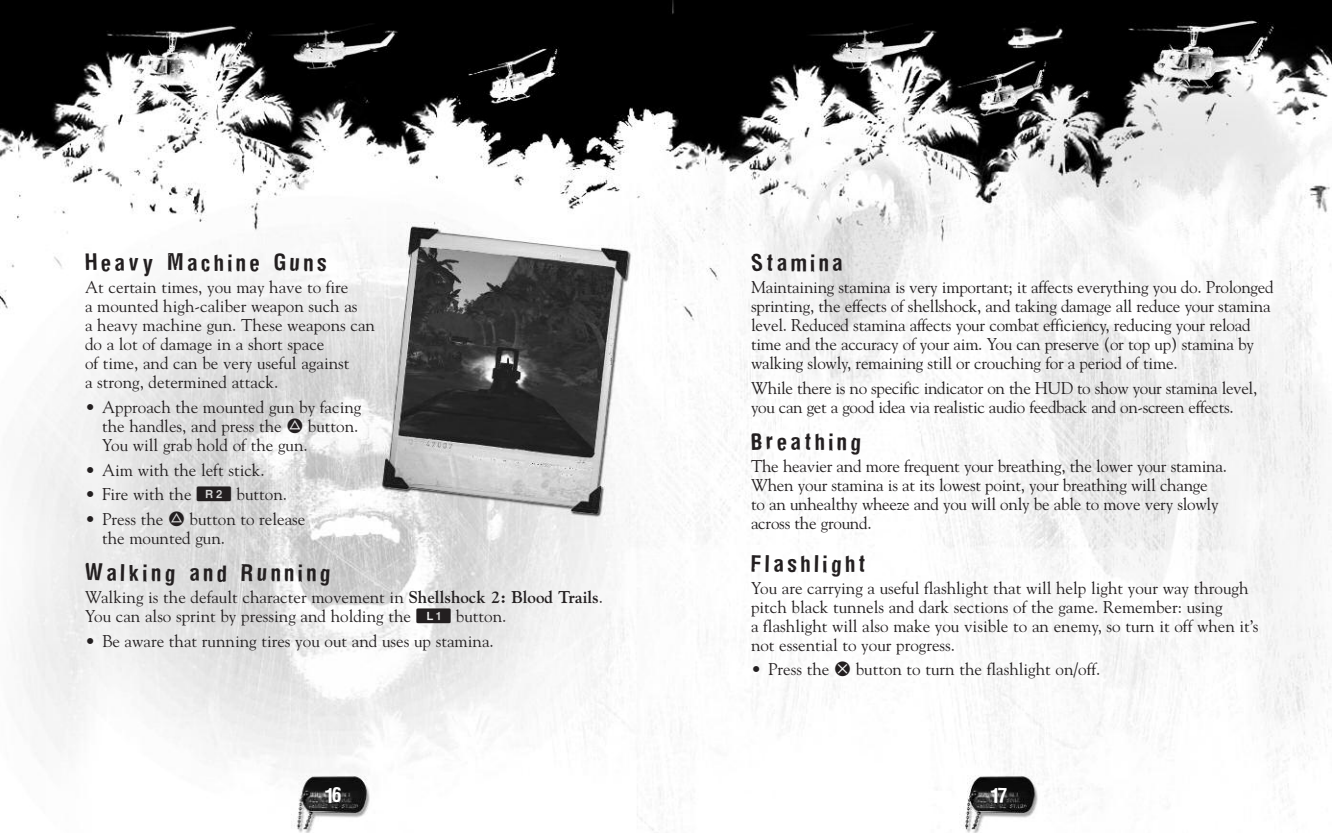
<style>
.page{position:relative;width:1332px;height:833px;background:#fff}
.page>*{position:absolute;margin:0;border:0;box-sizing:border-box;transform-origin:0 0}
.t1{font:22px "Dirtyhouse";letter-spacing:.185em;color:#231f20}
.t2{font:20px "Dirtyhouse";color:#fff}
.t3{font:17px/19px "Goudy";color:#231f20}
.t4{font:17px/19px "Goudy";letter-spacing:-.02em;color:#231f20}
.s1{font-family:"SCET25"}
.s2{font-weight:700}
</style>
<div class="page">
<img style="left:0;top:0;width:1332px;height:832px">
<p class="t1" style="left:85px;top:254px;width:243px">Heavy Machine Guns</p>
<p class="t3" style="left:85px;top:278px;width:292px">At certain times, you may have to fire<br>a mounted high-caliber weapon such as<br>a heavy machine gun. These weapons can do a lot of damage in a short space<br>of time, and can be very useful against<br>a strong, determined attack.</p>
<p class="t3" style="left:102px;top:397px;width:261px;text-indent:-17px">• Approach the mounted gun by facing the handles, and press the <span class="s1">D</span> button.<br>You will grab hold of the gun.</p>
<p class="t3" style="left:85px;top:460px;width:181px">• Aim with the left stick.</p>
<p class="t3" style="left:85px;top:485px;width:204px">• Fire with the <span class="s1">R</span> button.</p>
<p class="t3" style="left:102px;top:509px;width:205px;text-indent:-17px">• Press the <span class="s1">D</span> button to release the mounted gun.</p>
<p class="t1" style="left:85px;top:564px;width:247px">Walking and Running</p>
<p class="t3" style="left:85px;top:587px;width:520px">Walking is the default character movement in <span class="s2">Shellshock 2: Blood Trails</span>.<br>You can also sprint by pressing and holding the <span class="s1">Q</span> button.</p>
<p class="t3" style="left:85px;top:631px;width:410px">• Be aware that running tires you out and uses up stamina.</p>
<p class="t1" style="left:751px;top:254px;width:93px">Stamina</p>
<p class="t3" style="left:751px;top:278px;width:524px">Maintaining stamina is very important; it affects everything you do. Prolonged sprinting, the effects of shellshock, and taking damage all reduce your stamina level. Reduced stamina affects your combat efficiency, reducing your reload time and the accuracy of your aim. You can preserve (or top up) stamina by walking slowly, remaining still or crouching for a period of time.</p>
<p class="t4" style="left:751px;top:378px;width:508px">While there is no specific indicator on the HUD to show your stamina level, you can get a good idea via realistic audio feedback and on-screen effects.</p>
<p class="t1" style="left:751px;top:433px;width:111px">Breathing</p>
<p class="t3" style="left:751px;top:456px;width:477px">The heavier and more frequent your breathing, the lower your stamina.<br>When your stamina is at its lowest point, your breathing will change<br>to an unhealthy wheeze and you will only be able to move very slowly across the ground.</p>
<p class="t1" style="left:751px;top:554px;width:116px">Flashlight</p>
<p class="t3" style="left:751px;top:578px;width:509px">You are carrying a useful flashlight that will help light your way through pitch black tunnels and dark sections of the game. Remember: using<br>a flashlight will also make you visible to an enemy, so turn it off when it’s not essential to your progress.</p>
<p class="t3" style="left:751px;top:659px;width:351px">• Press the <span class="s1">S</span> button to turn the flashlight on/off.</p>
<p class="t2" style="left:325px;top:786px;width:18px">16</p>
<p class="t2" style="left:990px;top:786px;width:18px">17</p>
</div>
